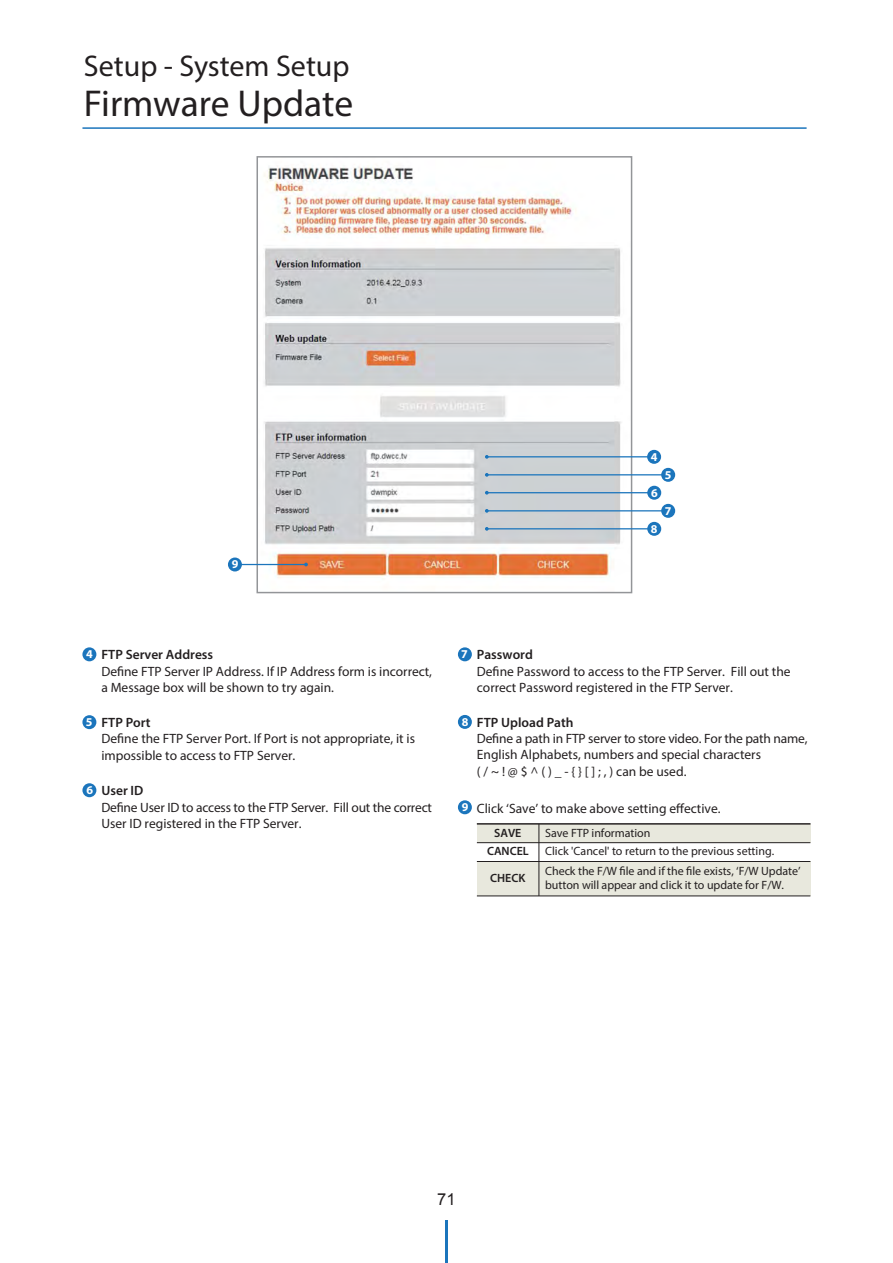
<style>
.page{position:relative;width:893px;height:1263px;background:#fff}
.page>*{position:absolute;margin:0;border:0;box-sizing:border-box;transform-origin:0 0}
.t1{font:37.5px "Myriad Pro";color:#231f20}
.t2{font:30px "Myriad Pro";color:#231f20}
.t3{font:13.5px/16.5px "Myriad Pro";color:#231f20}
.t4{font:600 13.5px "Myriad Pro";color:#231f20}
.t5{font:12px/14.4px "Myriad Pro";letter-spacing:-.005em;color:#231f20}
.t6{font:600 12px "Myriad Pro";letter-spacing:-.005em;color:#231f20}
.t7{font:700 12px "Myriad Pro";color:#fff}
</style>
<div class="page">
<hr style="left:445px;top:1220px;width:2px;height:43px;background:#1b75bc">
<hr style="left:82px;top:127px;width:724px;height:2px;background:#1b75bc">
<img style="left:259px;top:165px;width:370px;height:413px">
<div style="left:256px;top:156px;width:376px;height:437px;border:2px solid #939598"></div>
<hr style="left:488px;top:456px;width:163px;height:1px;background:#1b75bc">
<svg style="left:485px;top:455px;width:4px;height:4px"></svg>
<div style="left:647px;top:450px;width:14px;height:14px;background:#1b75bc;border-radius:50%"></div>
<hr style="left:487px;top:474px;width:185px;height:1px;background:#1b75bc">
<svg style="left:485px;top:473px;width:4px;height:4px"></svg>
<div style="left:661px;top:468px;width:14px;height:14px;background:#1b75bc;border-radius:50%"></div>
<div style="left:82px;top:647px;width:14px;height:14px;background:#1b75bc;border-radius:50%"></div>
<div style="left:82px;top:715px;width:14px;height:14px;background:#1b75bc;border-radius:50%"></div>
<div style="left:458px;top:647px;width:14px;height:14px;background:#1b75bc;border-radius:50%"></div>
<div style="left:458px;top:715px;width:14px;height:14px;background:#1b75bc;border-radius:50%"></div>
<div style="left:458px;top:800px;width:14px;height:14px;background:#1b75bc;border-radius:50%"></div>
<div style="left:82px;top:783px;width:14px;height:14px;background:#1b75bc;border-radius:50%"></div>
<div style="left:477px;top:824px;width:333px;height:19px;background:#e8e8dd"></div>
<div style="left:477px;top:862px;width:333px;height:34px;background:#e8e8dd"></div>
<hr style="left:477px;top:824px;width:333px;height:1px;background:#231f20">
<hr style="left:477px;top:842px;width:333px;height:1px;background:#231f20">
<hr style="left:477px;top:861px;width:333px;height:1px;background:#231f20">
<hr style="left:477px;top:896px;width:333px;height:1px;background:#231f20">
<hr style="left:539px;top:824px;width:1px;height:72px;background:#231f20">
<hr style="left:487px;top:492px;width:163px;height:1px;background:#1b75bc">
<svg style="left:485px;top:491px;width:4px;height:4px"></svg>
<div style="left:647px;top:486px;width:14px;height:14px;background:#1b75bc;border-radius:50%"></div>
<hr style="left:488px;top:510px;width:184px;height:1px;background:#1b75bc">
<svg style="left:485px;top:509px;width:4px;height:4px"></svg>
<div style="left:661px;top:504px;width:14px;height:14px;background:#1b75bc;border-radius:50%"></div>
<hr style="left:488px;top:528px;width:161px;height:1px;background:#1b75bc">
<svg style="left:485px;top:527px;width:4px;height:4px"></svg>
<div style="left:647px;top:522px;width:14px;height:14px;background:#1b75bc;border-radius:50%"></div>
<hr style="left:230px;top:564px;width:77px;height:1px;background:#1b75bc">
<div style="left:228px;top:558px;width:14px;height:13px;background:#1b75bc;border-radius:50%"></div>
<h2 class="t2" style="left:84px;top:55px;width:267px">Setup - System Setup</h2>
<h1 class="t1" style="left:84px;top:89px;width:271px">Firmware Update</h1>
<p class="t7" style="left:232px;top:557px;width:8px">9</p>
<p class="t7" style="left:651px;top:450px;width:8px">4</p>
<p class="t7" style="left:665px;top:468px;width:8px">5</p>
<p class="t7" style="left:651px;top:486px;width:8px">6</p>
<p class="t7" style="left:651px;top:522px;width:8px">8</p>
<p class="t7" style="left:665px;top:504px;width:8px">7</p>
<p class="t7" style="left:86px;top:647px;width:8px">4</p>
<p class="t7" style="left:86px;top:715px;width:8px">5</p>
<p class="t7" style="left:86px;top:783px;width:8px">6</p>
<p class="t4" style="left:101px;top:649px;width:113px">FTP Server Address</p>
<p class="t3" style="left:101px;top:664px;width:332px">Define FTP Server IP Address. If IP Address form is incorrect, a Message box will be shown to try again.</p>
<p class="t4" style="left:101px;top:717px;width:51px">FTP Port</p>
<p class="t3" style="left:101px;top:731px;width:315px">Define the FTP Server Port. If Port is not appropriate, it is impossible to access to FTP Server.</p>
<p class="t4" style="left:101px;top:786px;width:43px">User ID</p>
<p class="t3" style="left:101px;top:800px;width:332px">Define User ID to access to the FTP Server. Fill out the correct<br>User ID registered in the FTP Server.</p>
<p class="t7" style="left:461px;top:647px;width:8px">7</p>
<p class="t7" style="left:462px;top:715px;width:8px">8</p>
<p class="t4" style="left:477px;top:649px;width:58px">Password</p>
<p class="t3" style="left:477px;top:664px;width:315px">Define Password to access to the FTP Server. Fill out the correct Password registered in the FTP Server.</p>
<p class="t4" style="left:477px;top:717px;width:98px">FTP Upload Path</p>
<p class="t3" style="left:477px;top:731px;width:332px">Define a path in FTP server to store video. For the path name,<br>English Alphabets, numbers and special characters<br>( / ~ ! @ $ ^ ( ) _ - { } [ ] ; , ) can be used.</p>
<p class="t7" style="left:462px;top:800px;width:8px">9</p>
<p class="t3" style="left:477px;top:801px;width:245px">Click ‘Save’ to make above setting effective.</p>
<p class="t6" style="left:494px;top:828px;width:29px">SAVE</p>
<p class="t5" style="left:545px;top:826px;width:107px">Save FTP information</p>
<p class="t5" style="left:545px;top:864px;width:257px">Check the F/W file and if the file exists, ‘F/W Update’ button will appear and click it to update for F/W.</p>
<p class="t6" style="left:487px;top:847px;width:43px">CANCEL</p>
<p class="t5" style="left:545px;top:845px;width:231px">Click 'Cancel' to return to the previous setting.</p>
<p class="t6" style="left:490px;top:873px;width:37px">CHECK</p>
</div>
